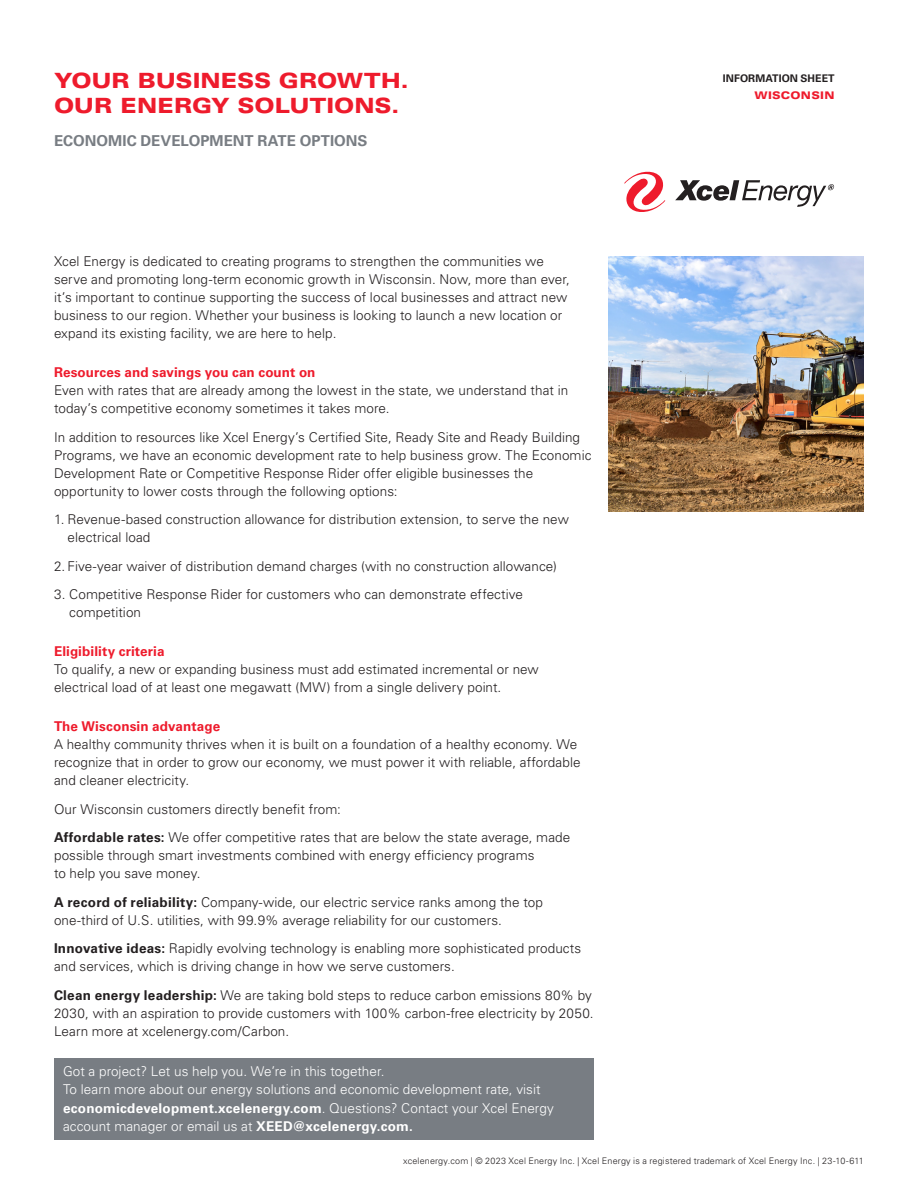
<style>
.page{position:relative;width:918px;height:1188px;background:#fff}
.page>*{position:absolute;margin:0;border:0;box-sizing:border-box;transform-origin:0 0}
.Headline{font:900 expanded 21px/25.2px "Univers LT Std";letter-spacing:-.015em;color:#ee1b2c}
.Subhead{font:700 15px "Univers LT Std";color:#787d83}
.Text{font:300 13.5px/18px "Univers LT Std";letter-spacing:.005em;color:#231f20}
.Bullet{font:300 13.5px/18px "Univers LT Std";letter-spacing:.005em;color:#231f20}
.Text-2{font:300 13.5px/18.5px "Univers LT Std";letter-spacing:.005em;color:#fff}
.TextHead{font:700 13.5px "Univers LT Std";letter-spacing:.005em;color:#ee1b2c}
.t1{font:700 10.5px "Univers LT Std";letter-spacing:.005em;color:#231f20}
.State_Label{font:900 expanded 10.5px "Univers LT Std";letter-spacing:.025em;color:#ee1b2c}
.Copyright{font:300 9px "Univers LT Std";letter-spacing:.02em;color:#231f20}
.s1{font-weight:700}
</style>
<div class="page">
<img style="left:609px;top:256px;width:255px;height:256px">
<div style="left:54px;top:1058px;width:540px;height:82px;background:#787d83"></div>
<svg style="left:624px;top:172px;width:41px;height:40px"></svg>
<svg style="left:675px;top:180px;width:159px;height:27px"></svg>
<p class="Headline" style="left:54px;top:68px;width:356px">YOUR BUSINESS GROWTH.<br>OUR ENERGY SOLUTIONS.</p>
<p class="Subhead" style="left:54px;top:132px;width:315px">ECONOMIC DEVELOPMENT RATE OPTIONS</p>
<p class="Text" style="left:54px;top:253px;width:517px">Xcel Energy is dedicated to creating programs to strengthen the communities we serve and promoting long-term economic growth in Wisconsin. Now, more than ever, it’s important to continue supporting the success of local businesses and attract new business to our region. Whether your business is looking to launch a new location or expand its existing facility, we are here to help.</p>
<p class="TextHead" style="left:54px;top:365px;width:263px">Resources and savings you can count on</p>
<p class="Text" style="left:54px;top:382px;width:516px">Even with rates that are already among the lowest in the state, we understand that in today’s competitive economy sometimes it takes more.</p>
<p class="Text" style="left:54px;top:428px;width:539px">In addition to resources like Xcel Energy’s Certified Site, Ready Site and Ready Building Programs, we have an economic development rate to help business grow. The Economic Development Rate or Competitive Response Rider offer eligible businesses the opportunity to lower costs through the following options:</p>
<p class="Bullet" style="left:68px;top:511px;width:503px;text-indent:-14px">1. Revenue-based construction allowance for distribution extension, to serve the new electrical load</p>
<p class="Bullet" style="left:54px;top:557px;width:505px">2. Five-year waiver of distribution demand charges (with no construction allowance)</p>
<p class="Bullet" style="left:69px;top:586px;width:455px;text-indent:-15px">3. Competitive Response Rider for customers who can demonstrate effective competition</p>
<p class="TextHead" style="left:54px;top:644px;width:112px">Eligibility criteria</p>
<p class="Text" style="left:54px;top:661px;width:486px">To qualify, a new or expanding business must add estimated incremental or new electrical load of at least one megawatt (MW) from a single delivery point.</p>
<p class="TextHead" style="left:54px;top:719px;width:168px">The Wisconsin advantage</p>
<p class="Text" style="left:54px;top:736px;width:528px">A healthy community thrives when it is built on a foundation of a healthy economy. We recognize that in order to grow our economy, we must power it with reliable, affordable and cleaner electricity.</p>
<p class="Text" style="left:54px;top:800px;width:288px">Our Wisconsin customers directly benefit from:</p>
<p class="Text" style="left:54px;top:829px;width:518px"><span class="s1">Affordable rates:</span> We offer competitive rates that are below the state average, made possible through smart investments combined with energy efficiency programs<br>to help you save money.</p>
<p class="Text" style="left:54px;top:893px;width:490px"><span class="s1">A record of reliability:</span> Company-wide, our electric service ranks among the top one-third of U.S. utilities, with 99.9% average reliability for our customers.</p>
<p class="Text" style="left:54px;top:940px;width:529px"><span class="s1">Innovative ideas:</span> Rapidly evolving technology is enabling more sophisticated products and services, which is driving change in how we serve customers.</p>
<p class="Text" style="left:54px;top:986px;width:541px"><span class="s1">Clean energy leadership:</span> We are taking bold steps to reduce carbon emissions 80% by<br>2030, with an aspiration to provide customers with 100% carbon-free electricity by 2050.<br>Learn more at xcelenergy.com/Carbon.</p>
<p class="Text-2" style="left:63px;top:1062px;width:492px">Got a project? Let us help you. We’re in this together.<br>To learn more about our energy solutions and economic development rate, visit <span class="s1">economicdevelopment.xcelenergy.com</span>. Questions? Contact your Xcel Energy account manager or email us at <span class="s1">XEED@xcelenergy.com.</span></p>
<p class="t1" style="left:723px;top:72px;width:113px">INFORMATION SHEET</p>
<p class="State_Label" style="left:754px;top:89px;width:82px">WISCONSIN</p>
<p class="Copyright" style="left:403px;top:1156px;width:462px">xcelenergy.com | © 2023 Xcel Energy Inc. | Xcel Energy is a registered trademark of Xcel Energy Inc. | 23-10-611</p>
</div>
